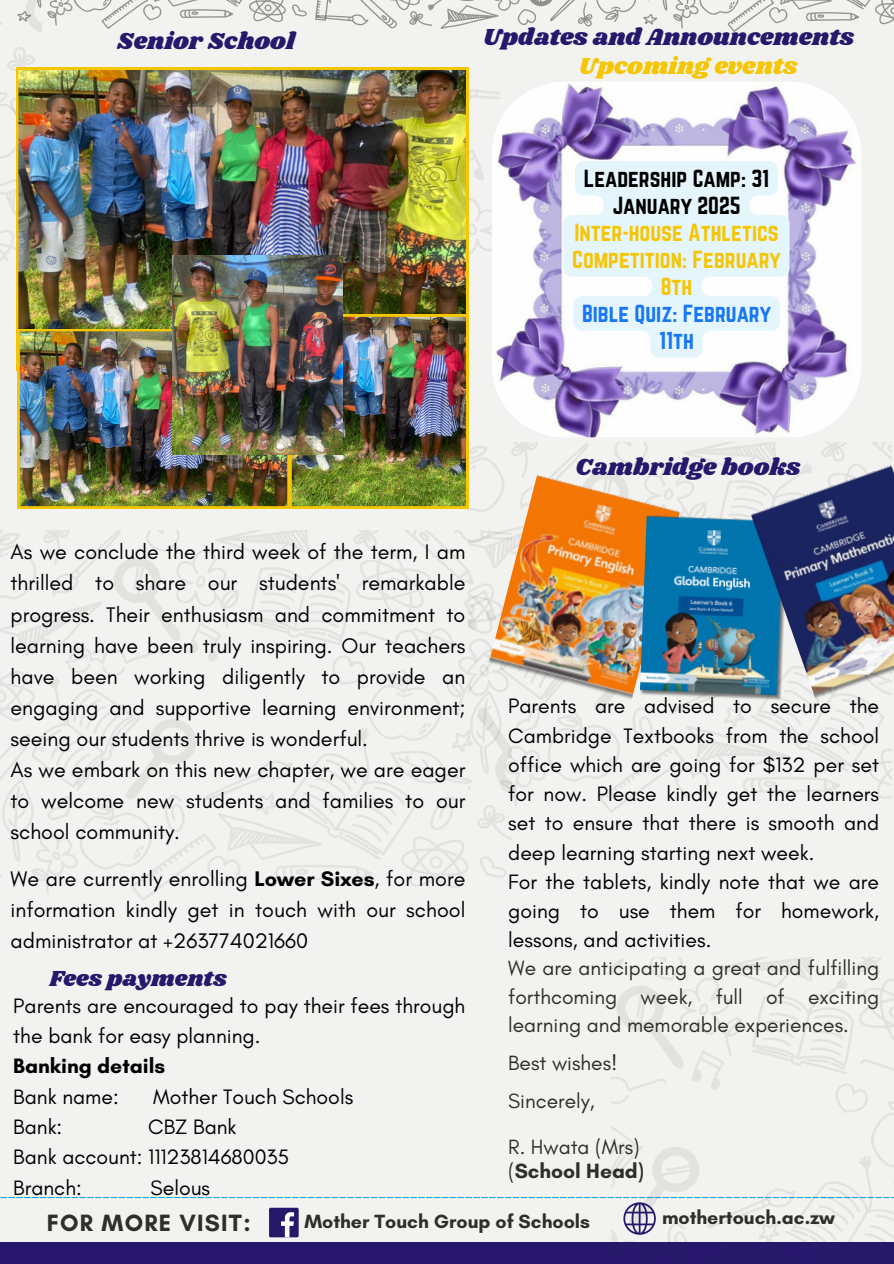
<style>
.page{position:relative;width:894px;height:1264px;background:#fff}
.page>*{position:absolute;margin:0;border:0;box-sizing:border-box;transform-origin:0 0}
.t1{font:24px "Shrikhand";color:#27186c}
.t2{font:24px "Shrikhand";color:#f4c606}
.t3{font:700 24px "Glacial Indifference";letter-spacing:.05em;color:#2e2e2a}
.t4{font:22.5px "Shrikhand";color:#27186c}
.t5{font:21.6px/27px "Norwester";color:#f4c606;text-align:center}
.t6{font:21.6px/27px "Norwester";color:#000;text-align:center}
.t7{font:21.6px/27px "Norwester";color:#1877f2;text-align:center}
.t8{font:21.45px/31px "Glacial Indifference";color:#000;text-align:justify}
.t9{font:21.3px/30.3px "Glacial Indifference";color:#000}
.t10{font:700 21.3px "Glacial Indifference";color:#000}
.t11{font:21.15px/29.2px "Glacial Indifference";color:#000;text-align:justify}
.t12{font:21px/28.2px "Glacial Indifference";color:#2e2e2a;text-align:justify}
.t13{font:700 21px "Glacial Indifference";color:#2e2e2a}
.t14{font:700 19.5px "Glacial Indifference";color:#2e2e2a}
.s1{font-weight:700}
.s2{font-weight:400}
</style>
<div class="page">
<div style="left:0;top:0;width:893px;height:1263px;background:#f2f3f0"></div>
<div style="left:0;top:1241px;width:893px;height:22px;background:#27186c"></div>
<img style="left:41px;top:0;width:266px;height:29px">
<img style="left:315px;top:0;width:317px;height:29px">
<img style="left:632px;top:0;width:261px;height:31px">
<svg style="left:0;top:1197px;width:611px;height:39px"></svg>
<img style="left:468px;top:442px;width:423px;height:370px">
<img style="left:0;top:0;width:41px;height:71px">
<img style="left:0;top:89px;width:499px;height:171px">
<img style="left:611px;top:957px;width:282px;height:285px">
<img style="left:488px;top:474px;width:192px;height:228px">
<img style="left:639px;top:515px;width:149px;height:189px">
<img style="left:750px;top:465px;width:143px;height:237px">
<img style="left:16px;top:68px;width:452px;height:302px">
<img style="left:491px;top:82px;width:369px;height:355px;border-radius:72px">
<img style="left:289px;top:314px;width:179px;height:194px">
<img style="left:18px;top:329px;width:271px;height:179px">
<img style="left:173px;top:256px;width:169px;height:199px">
<svg style="left:563px;top:161px;width:226px;height:196px"></svg>
<p class="t1" style="left:117px;top:24px;width:179px">Senior School</p>
<p class="t1" style="left:482px;top:20px;width:373px">Updates and Announcements</p>
<p class="t2" style="left:578px;top:49px;width:220px">Upcoming events</p>
<p class="t6" style="left:583px;top:165px;width:187px">Leadership Camp: 31<br>January 2025</p>
<p class="t5" style="left:572px;top:219px;width:210px">Inter-house Athletics<br>Competition: February<br>8th</p>
<p class="t7" style="left:582px;top:300px;width:190px">Bible Quiz: February<br>11th</p>
<h2 class="t8" style="left:11px;top:536px;width:456px">As we conclude the third week of the term, I am thrilled to share our students' remarkable progress. Their enthusiasm and commitment to learning have been truly inspiring. Our teachers have been working diligently to provide an engaging and supportive learning environment; seeing our students thrive is wonderful.</h2>
<p class="t8" style="left:11px;top:754px;width:456px">As we embark on this new chapter, we are eager to welcome new students and families to our school community.</p>
<p class="t8" style="left:11px;top:862px;width:456px">We are currently enrolling <span class="s1">Lower Sixes</span>, for more information kindly get in touch with our school administrator at +263774021660</p>
<p class="t4" style="left:49px;top:962px;width:179px">Fees payments</p>
<p class="t9" style="left:13px;top:989px;width:453px">Parents are encouraged to pay their fees through the bank for easy planning.</p>
<h2 class="t10" style="left:13px;top:1053px;width:153px">Banking details</h2>
<p class="t9" style="left:13px;top:1081px;width:107px">Bank name:</p>
<p class="t9" style="left:153px;top:1081px;width:201px">Mother Touch Schools</p>
<p class="t9" style="left:13px;top:1111px;width:50px">Bank:</p>
<p class="t9" style="left:148px;top:1111px;width:90px">CBZ Bank</p>
<p class="t9" style="left:13px;top:1141px;width:277px">Bank account: 11123814680035</p>
<p class="t9" style="left:13px;top:1172px;width:70px">Branch:</p>
<p class="t9" style="left:151px;top:1172px;width:61px">Selous</p>
<p class="t1" style="left:575px;top:451px;width:226px">Cambridge books</p>
<p class="t11" style="left:508px;top:691px;width:372px">Parents are advised to secure the Cambridge Textbooks from the school office which are going for $132 per set for now. Please kindly get the learners set to ensure that there is smooth and deep learning starting next week.</p>
<p class="t11" style="left:508px;top:866px;width:372px">For the tablets, kindly note that we are going to use them for homework, lessons, and activities.</p>
<p class="t12" style="left:508px;top:953px;width:372px">We are anticipating a great and fulfilling forthcoming week, full of exciting learning and memorable experiences.</p>
<p class="t12" style="left:508px;top:1048px;width:111px">Best wishes!</p>
<p class="t12" style="left:508px;top:1086px;width:88px">Sincerely,</p>
<h2 class="t12" style="left:508px;top:1132px;width:133px">R. Hwata (Mrs)</h2>
<h2 class="t13" style="left:508px;top:1158px;width:137px"><span class="s2">(</span>School Head)</h2>
<p class="t3" style="left:47px;top:1207px;width:205px">FOR MORE VISIT:</p>
<p class="t14" style="left:661px;top:1205px;width:174px">mothertouch.ac.zw</p>
<p class="t14" style="left:304px;top:1208px;width:287px">Mother Touch Group of Schools</p>
</div>
